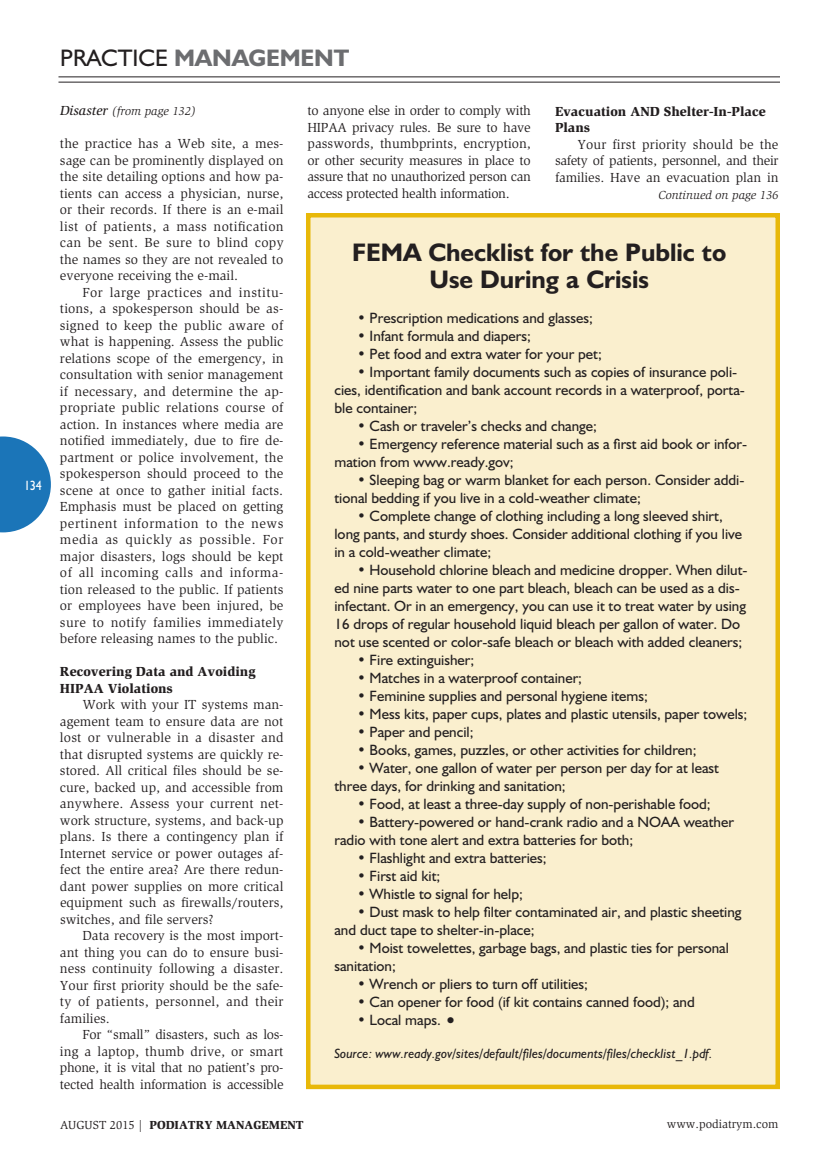
<style>
.page{position:relative;width:837px;height:1161px;background:#fff}
.page>*{position:absolute;margin:0;border:0;box-sizing:border-box;transform-origin:0 0}
._2011-Sidebar_Headli{font:700 25.5px/27px "Humanist 521 BT";color:#231f20;text-align:center}
.t1{font:700 24px "Humanist 521 BT";letter-spacing:-.005em;color:#6c6d70}
._2011-Sidebar_Text{font:15px/18px "Humanist 521 BT";color:#231f20}
._2011-Global_Text{font:13.5px/16.5px "Slimbach";color:#231f20;text-align:justify}
._2011-Subhead1{font:900 13.5px/16.5px "Slimbach";color:#231f20}
._2011-Sidebar_Text-2{font:italic 13.5px "Humanist 521 BT";color:#231f20}
.t2{font:13.5px "Humanist 521 BT";color:#fff;scale:.9 1}
.t3{font:italic 12px "Slimbach";color:#231f20}
.t4{font:900 12px "Slimbach";color:#231f20}
.t5{font:12px "Slimbach";color:#231f20}
.s1{font-weight:400;color:#231f20}
.s2{font-weight:500;font-size:13.5px}
.s3{font-size:21px}
.s4{font-weight:400}
</style>
<div class="page">
<svg style="left:0;top:436px;width:51px;height:96px"></svg>
<hr style="left:58px;top:76px;width:722px;height:1px;background:#231f20">
<hr style="left:58px;top:82px;width:722px;height:1px;background:#231f20">
<div style="left:306px;top:213px;width:474px;height:876px;background:#faefce;border:4px solid #e8b809"></div>
<p class="t2" style="left:24px;top:477px;width:21px">134</p>
<p class="t1" style="left:60px;top:43px;width:291px"><span class="s1">PRACTICE</span> MANAGEMENT</p>
<p class="t3" style="left:60px;top:104px;width:138px"><span class="s2">Disaster</span> (from page 132)</p>
<p class="_2011-Global_Text" style="left:60px;top:135px;width:225px">the practice has a Web site, a mes&shy;sage can be prominently displayed on the site detailing options and how pa&shy;tients can access a physician, nurse, or their records. If there is an e-mail list of patients, a mass notification can be sent. Be sure to blind copy the names so they are not revealed to everyone receiving the e-mail.</p>
<p class="_2011-Global_Text" style="left:60px;top:284px;width:225px;text-indent:23px">For large practices and institu&shy;tions, a spokesperson should be as&shy;signed to keep the public aware of what is happening. Assess the public relations scope of the emergency, in consultation with senior management if necessary, and determine the ap&shy;propriate public relations course of action. In instances where media are notified immediately, due to fire de&shy;partment or police involvement, the spokesperson should proceed to the scene at once to gather initial facts.<br>Emphasis must be placed on getting pertinent information to the news media as quickly as possible. For major disasters, logs should be kept of all incoming calls and informa&shy;tion released to the public. If patients or employees have been injured, be sure to notify families immediately before releasing names to the public.</p>
<p class="_2011-Subhead1" style="left:60px;top:663px;width:197px">Recovering Data and Avoiding<br>HIPAA Violations</p>
<p class="_2011-Global_Text" style="left:60px;top:696px;width:225px;text-indent:23px">Work with your IT systems man&shy;agement team to ensure data are not lost or vulnerable in a disaster and that disrupted systems are quickly re&shy;stored. All critical files should be se&shy;cure, backed up, and accessible from anywhere. Assess your current net&shy;work structure, systems, and back-up plans. Is there a contingency plan if Internet service or power outages af&shy;fect the entire area? Are there redun&shy;dant power supplies on more critical equipment such as firewalls/routers, switches, and file servers?</p>
<p class="_2011-Global_Text" style="left:60px;top:927px;width:225px;text-indent:23px">Data recovery is the most import&shy;ant thing you can do to ensure busi&shy;ness continuity following a disaster.<br>Your first priority should be the safe&shy;ty of patients, personnel, and their families.</p>
<p class="_2011-Global_Text" style="left:60px;top:1026px;width:225px;text-indent:23px">For “small” disasters, such as los&shy;ing a laptop, thumb drive, or smart phone, it is vital that no patient’s pro&shy;tected health information is accessible</p>
<p class="_2011-Global_Text" style="left:307px;top:102px;width:225px">to anyone else in order to comply with HIPAA privacy rules. Be sure to have passwords, thumbprints, encryption, or other security measures in place to assure that no unauthorized person can access protected health information.</p>
<p class="_2011-Subhead1" style="left:555px;top:103px;width:212px">Evacuation AND Shelter-In-Place<br>Plans</p>
<p class="_2011-Global_Text" style="left:555px;top:136px;width:225px;text-indent:23px">Your first priority should be the safety of patients, personnel, and their families. Have an evacuation plan in</p>
<p class="t3" style="left:659px;top:189px;width:121px">Continued on page 136</p>
<p class="_2011-Sidebar_Headli" style="left:352px;top:238px;width:376px">FEMA Checklist for the Public to<br>Use During a Crisis</p>
<p class="_2011-Sidebar_Text" style="left:357px;top:309px;width:237px">• Prescription medications and glasses;</p>
<p class="_2011-Sidebar_Text" style="left:357px;top:327px;width:175px">• Infant formula and diapers;</p>
<p class="_2011-Sidebar_Text" style="left:357px;top:345px;width:246px">• Pet food and extra water for your pet;</p>
<p class="_2011-Sidebar_Text" style="left:334px;top:363px;width:412px;text-indent:22px">• Important family documents such as copies of insurance poli&shy;cies, identification and bank account records in a waterproof, porta&shy;ble container;</p>
<p class="_2011-Sidebar_Text" style="left:357px;top:417px;width:242px">• Cash or traveler’s checks and change;</p>
<p class="_2011-Sidebar_Text" style="left:334px;top:435px;width:414px;text-indent:22px">• Emergency reference material such as a first aid book or infor&shy;mation from www.ready.gov;</p>
<p class="_2011-Sidebar_Text" style="left:334px;top:471px;width:411px;text-indent:22px">• Sleeping bag or warm blanket for each person. Consider addi&shy;tional bedding if you live in a cold-weather climate;</p>
<p class="_2011-Sidebar_Text" style="left:334px;top:507px;width:409px;text-indent:22px">• Complete change of clothing including a long sleeved shirt, long pants, and sturdy shoes. Consider additional clothing if you live in a cold-weather climate;</p>
<p class="_2011-Sidebar_Text" style="left:334px;top:561px;width:415px;text-indent:22px">• Household chlorine bleach and medicine dropper. When dilut&shy;ed nine parts water to one part bleach, bleach can be used as a dis&shy;infectant. Or in an emergency, you can use it to treat water by using 16 drops of regular household liquid bleach per gallon of water. Do not use scented or color-safe bleach or bleach with added cleaners;</p>
<p class="_2011-Sidebar_Text" style="left:357px;top:651px;width:119px">• Fire extinguisher;</p>
<p class="_2011-Sidebar_Text" style="left:357px;top:669px;width:227px">• Matches in a waterproof container;</p>
<p class="_2011-Sidebar_Text" style="left:357px;top:687px;width:292px">• Feminine supplies and personal hygiene items;</p>
<p class="_2011-Sidebar_Text" style="left:357px;top:705px;width:392px">• Mess kits, paper cups, plates and plastic utensils, paper towels;</p>
<p class="_2011-Sidebar_Text" style="left:357px;top:723px;width:118px">• Paper and pencil;</p>
<p class="_2011-Sidebar_Text" style="left:357px;top:741px;width:341px">• Books, games, puzzles, or other activities for children;</p>
<p class="_2011-Sidebar_Text" style="left:334px;top:759px;width:386px;text-indent:22px">• Water, one gallon of water per person per day for at least three days, for drinking and sanitation;</p>
<p class="_2011-Sidebar_Text" style="left:357px;top:795px;width:355px">• Food, at least a three-day supply of non-perishable food;</p>
<p class="_2011-Sidebar_Text" style="left:334px;top:813px;width:401px;text-indent:22px">• Battery-powered or hand-crank radio and a NOAA weather radio with tone alert and extra batteries for both;</p>
<p class="_2011-Sidebar_Text" style="left:357px;top:849px;width:191px">• Flashlight and extra batteries;</p>
<p class="_2011-Sidebar_Text" style="left:357px;top:867px;width:85px">• First aid kit;</p>
<p class="_2011-Sidebar_Text" style="left:357px;top:885px;width:168px">• Whistle to signal for help;</p>
<p class="_2011-Sidebar_Text" style="left:334px;top:903px;width:409px;text-indent:22px">• Dust mask to help filter contaminated air, and plastic sheeting and duct tape to shelter-in-place;</p>
<p class="_2011-Sidebar_Text" style="left:334px;top:939px;width:396px;text-indent:22px">• Moist towelettes, garbage bags, and plastic ties for personal sanitation;</p>
<p class="_2011-Sidebar_Text" style="left:357px;top:975px;width:232px">• Wrench or pliers to turn off utilities;</p>
<p class="_2011-Sidebar_Text" style="left:357px;top:993px;width:339px">• Can opener for food (if kit contains canned food); and</p>
<p class="_2011-Sidebar_Text" style="left:357px;top:1011px;width:102px">• Local maps. <span class="s3">•</span></p>
<p class="_2011-Sidebar_Text-2" style="left:334px;top:1046px;width:379px">Source: www.ready.gov/sites/default/files/documents/files/checklist_1.pdf.</p>
<p class="t4" style="left:60px;top:1117px;width:245px"><span class="s4">AUGUST 2015 |</span> PODIATRY MANAGEMENT</p>
<p class="t5" style="left:667px;top:1117px;width:113px">www.podiatrym.com</p>
</div>
